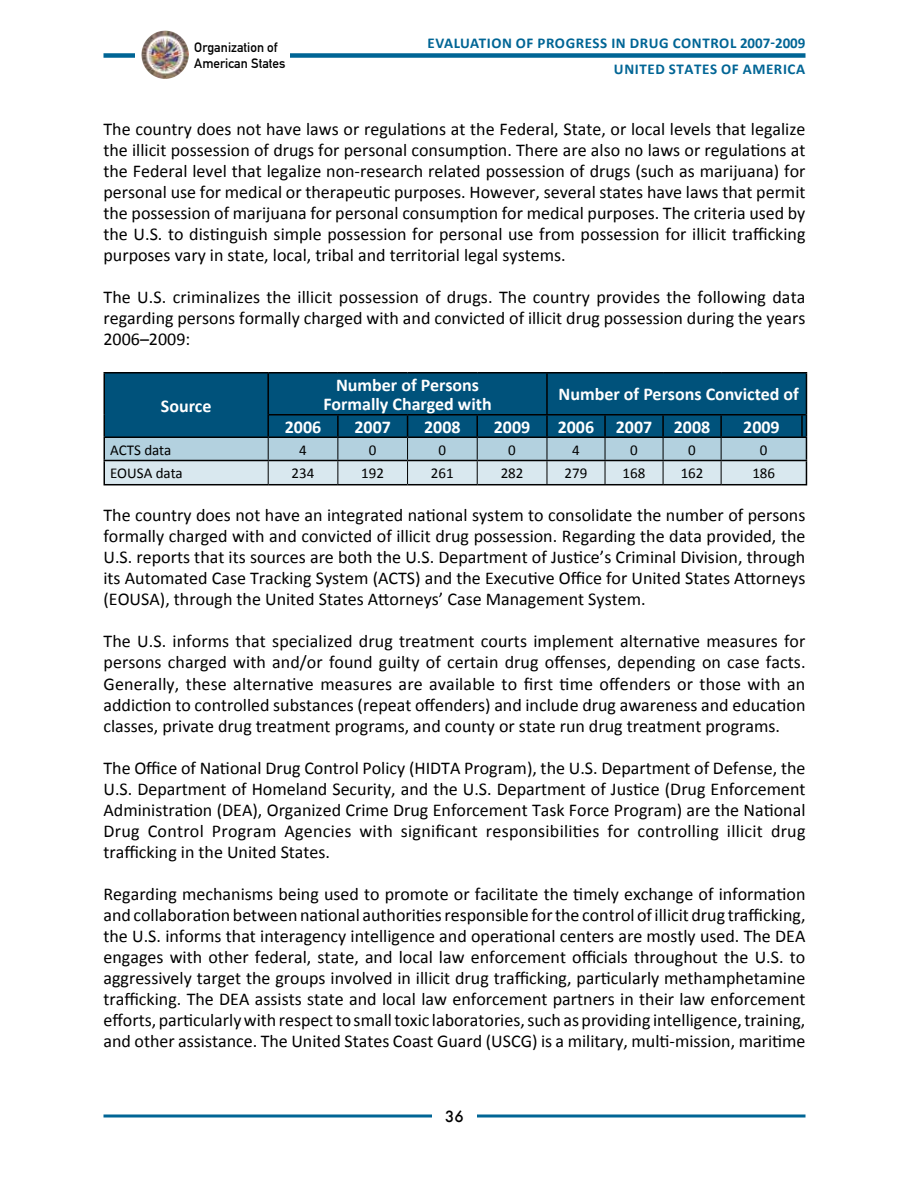
<style>
.page{position:relative;width:918px;height:1188px;background:#fff}
.page>*{position:absolute;margin:0;border:0;box-sizing:border-box;transform-origin:0 0}
.t1{font:18px/21px "Calibri";color:#000;text-align:justify}
.t2{font:700 18px/19.5px "Calibri";color:#fff;text-align:center}
.t3{font:700 15px/25.5px "Calibri";letter-spacing:.04em;color:#006595;text-align:center}
.t4{font:15px "Calibri";color:#000}
.t5{font:500 15px "Futura";color:#000}
.t6{font:13.5px/16.2px "DIN Mittelschrift";color:#000}
</style>
<div class="page">
<svg style="left:104px;top:1114px;width:702px;height:4px;background:#3f8baf"></svg>
<div style="left:432px;top:1110px;width:45px;height:18px;background:#fff"></div>
<div style="left:104px;top:53px;width:702px;height:5px;background:#006595"></div>
<div style="left:135px;top:31px;width:155px;height:48px;background:#fff"></div>
<img style="left:141px;top:31px;width:48px;height:48px">
<div style="left:105px;top:374px;width:701px;height:40px;background:#00527b"></div>
<hr style="left:267px;top:374px;width:2px;height:41px;background:#000">
<hr style="left:546px;top:374px;width:2px;height:40px;background:#000">
<hr style="left:104px;top:372px;width:164px;height:2px;background:#000">
<hr style="left:104px;top:374px;width:1px;height:41px;background:#000">
<hr style="left:268px;top:372px;width:70px;height:2px;background:#000">
<hr style="left:338px;top:372px;width:70px;height:2px;background:#000">
<hr style="left:408px;top:372px;width:69px;height:2px;background:#000">
<hr style="left:477px;top:372px;width:70px;height:2px;background:#000">
<hr style="left:547px;top:372px;width:58px;height:2px;background:#000">
<hr style="left:605px;top:372px;width:58px;height:2px;background:#000">
<hr style="left:663px;top:372px;width:58px;height:2px;background:#000">
<hr style="left:721px;top:372px;width:81px;height:2px;background:#000">
<hr style="left:806px;top:374px;width:1px;height:41px;background:#000">
<svg style="left:104px;top:414px;width:703px;height:71px;background:#7aa0b2"></svg>
<p class="t6" style="left:194px;top:39px;width:93px">Organization of<br>American States</p>
<p class="t3" style="left:427px;top:30px;width:379px">EVALUATION OF PROGRESS IN DRUG CONTROL 2007-2009 united</p>
<p class="t3" style="left:669px;top:56px;width:9px">states</p>
<p class="t3" style="left:721px;top:56px;width:32px">of america</p>
<p class="t1" style="left:104px;top:119px;width:704px">The country does not have laws or regulations at the Federal, State, or local levels that legalize the illicit possession of drugs for personal consumption. There are also no laws or regulations at the Federal level that legalize non-research related possession of drugs (such as marijuana) for personal use for medical or therapeutic purposes. However, several states have laws that permit the possession of marijuana for personal consumption for medical purposes. The criteria used by the U.S. to distinguish simple possession for personal use from possession for illicit trafficking purposes vary in state, local, tribal and territorial legal systems.</p>
<p class="t1" style="left:104px;top:287px;width:704px">The U.S. criminalizes the illicit possession of drugs. The country provides the following data regarding persons formally charged with and convicted of illicit drug possession during the years 2006–2009:</p>
<p class="t2" style="left:161px;top:396px;width:52px">Source</p>
<p class="t2" style="left:323px;top:375px;width:170px">Number of Persons<br>Formally Charged with</p>
<p class="t2" style="left:559px;top:385px;width:242px">Number of Persons Convicted of</p>
<p class="t2" style="left:285px;top:417px;width:38px">2006</p>
<p class="t2" style="left:354px;top:417px;width:38px">2007</p>
<p class="t2" style="left:424px;top:417px;width:38px">2008</p>
<p class="t2" style="left:494px;top:417px;width:38px">2009</p>
<p class="t2" style="left:558px;top:417px;width:154px">2006 2007 2008</p>
<p class="t2" style="left:743px;top:417px;width:38px">2009</p>
<p class="t4" style="left:110px;top:440px;width:63px">ACTS data</p>
<p class="t4" style="left:299px;top:440px;width:9px">4</p>
<p class="t4" style="left:369px;top:440px;width:9px">0</p>
<p class="t4" style="left:439px;top:440px;width:9px">0</p>
<p class="t4" style="left:508px;top:440px;width:9px">0</p>
<p class="t4" style="left:572px;top:440px;width:9px">4</p>
<p class="t4" style="left:630px;top:440px;width:9px">0</p>
<p class="t4" style="left:688px;top:440px;width:9px">0</p>
<p class="t4" style="left:760px;top:440px;width:9px">0</p>
<p class="t4" style="left:110px;top:464px;width:74px">EOUSA data</p>
<p class="t4" style="left:292px;top:464px;width:24px">234</p>
<p class="t4" style="left:361px;top:464px;width:24px">192</p>
<p class="t4" style="left:431px;top:464px;width:24px">261</p>
<p class="t4" style="left:501px;top:464px;width:24px">282</p>
<p class="t4" style="left:565px;top:464px;width:24px">279</p>
<p class="t4" style="left:623px;top:464px;width:24px">168</p>
<p class="t4" style="left:681px;top:464px;width:24px">162</p>
<p class="t4" style="left:752px;top:464px;width:24px">186</p>
<p class="t1" style="left:104px;top:505px;width:703px">The country does not have an integrated national system to consolidate the number of persons formally charged with and convicted of illicit drug possession. Regarding the data provided, the U.S. reports that its sources are both the U.S. Department of Justice’s Criminal Division, through its Automated Case Tracking System (ACTS) and the Executive Office for United States Attorneys (EOUSA), through the United States Attorneys’ Case Management System.</p>
<p class="t1" style="left:104px;top:631px;width:704px">The U.S. informs that specialized drug treatment courts implement alternative measures for persons charged with and/or found guilty of certain drug offenses, depending on case facts.<br>Generally, these alternative measures are available to first time offenders or those with an addiction to controlled substances (repeat offenders) and include drug awareness and education classes, private drug treatment programs, and county or state run drug treatment programs.</p>
<p class="t1" style="left:104px;top:757px;width:704px">The Office of National Drug Control Policy (HIDTA Program), the U.S. Department of Defense, the U.S. Department of Homeland Security, and the U.S. Department of Justice (Drug Enforcement Administration (DEA), Organized Crime Drug Enforcement Task Force Program) are the National Drug Control Program Agencies with significant responsibilities for controlling illicit drug trafficking in the United States.</p>
<p class="t1" style="left:104px;top:883px;width:704px">Regarding mechanisms being used to promote or facilitate the timely exchange of information and collaboration between national authorities responsible for the control of illicit drug trafficking, the U.S. informs that interagency intelligence and operational centers are mostly used. The DEA engages with other federal, state, and local law enforcement officials throughout the U.S. to aggressively target the groups involved in illicit drug trafficking, particularly methamphetamine trafficking. The DEA assists state and local law enforcement partners in their law enforcement efforts, particularly with respect to small toxic laboratories, such as providing intelligence, training, and other assistance. The United States Coast Guard (USCG) is a military, multi-mission, maritime</p>
<p class="t5" style="left:445px;top:1107px;width:20px">36</p>
</div>
